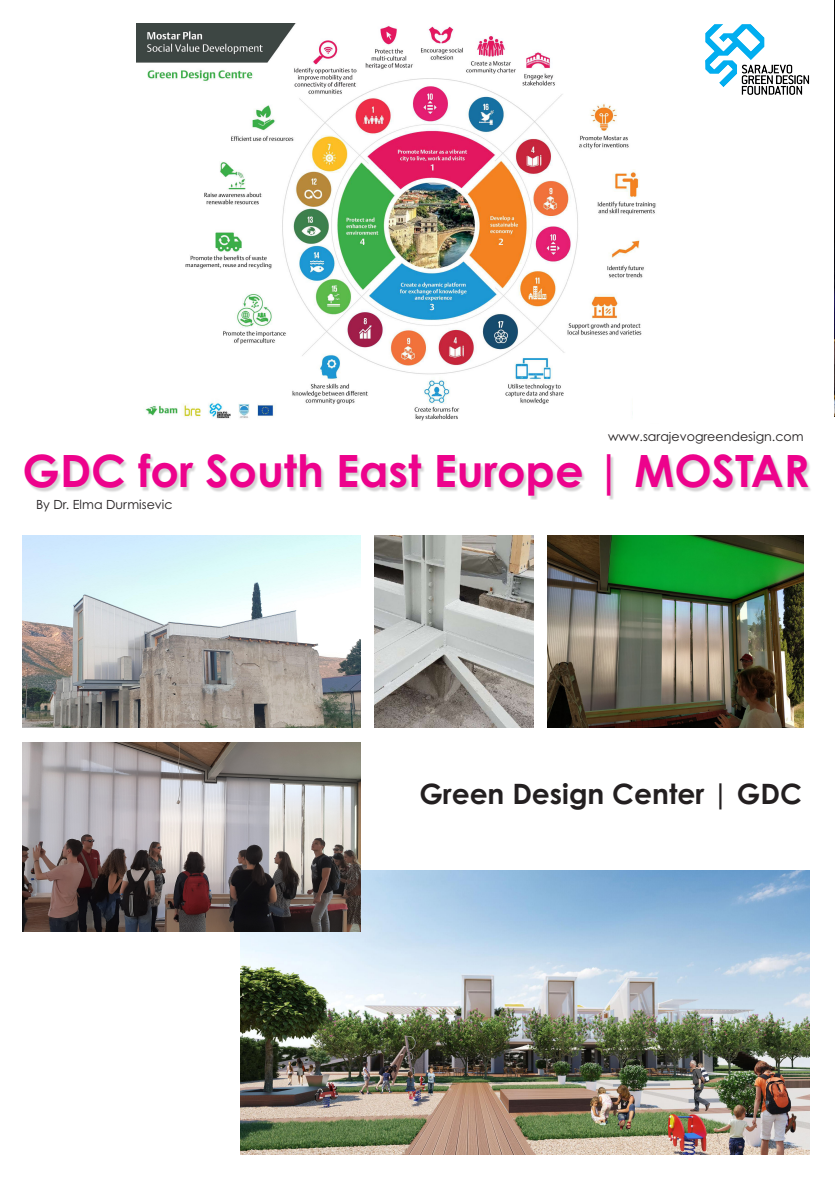
<style>
.page{position:relative;width:835px;height:1179px;background:#fff}
.page>*{position:absolute;margin:0;border:0;box-sizing:border-box;transform-origin:0 0}
.t1{font:700 44.55px "Century Gothic Pro";color:#ed028c}
.t2{font:700 28.07px "Century Gothic Pro";color:#231f20}
.t3{font:12.63px "Century Gothic Pro";color:#231f20}
</style>
<div class="page">
<div style="left:25px;top:454px;width:787px;height:46px;background:#231f20;opacity:.2"></div>
<img style="left:834px;top:0;width:1px;height:416px">
<img style="left:241px;top:870px;width:568px;height:285px">
<img style="left:23px;top:535px;width:337px;height:192px">
<img style="left:548px;top:535px;width:255px;height:192px">
<img style="left:23px;top:742px;width:337px;height:189px">
<img style="left:375px;top:535px;width:158px;height:192px">
<img style="left:136px;top:23px;width:520px;height:398px">
<img style="left:705px;top:24px;width:104px;height:71px">
<div style="left:632px;top:391px;width:75px;height:32px;background:#fff"></div>
<p class="t3" style="left:608px;top:428px;width:197px">www.sarajevogreendesign.com</p>
<p class="t1" style="left:23px;top:443px;width:788px">GDC for South East Europe | MOSTAR</p>
<p class="t3" style="left:36px;top:497px;width:138px">By Dr. Elma Durmisevic</p>
<p class="t2" style="left:419px;top:776px;width:384px">Green Design Center | GDC</p>
</div>
